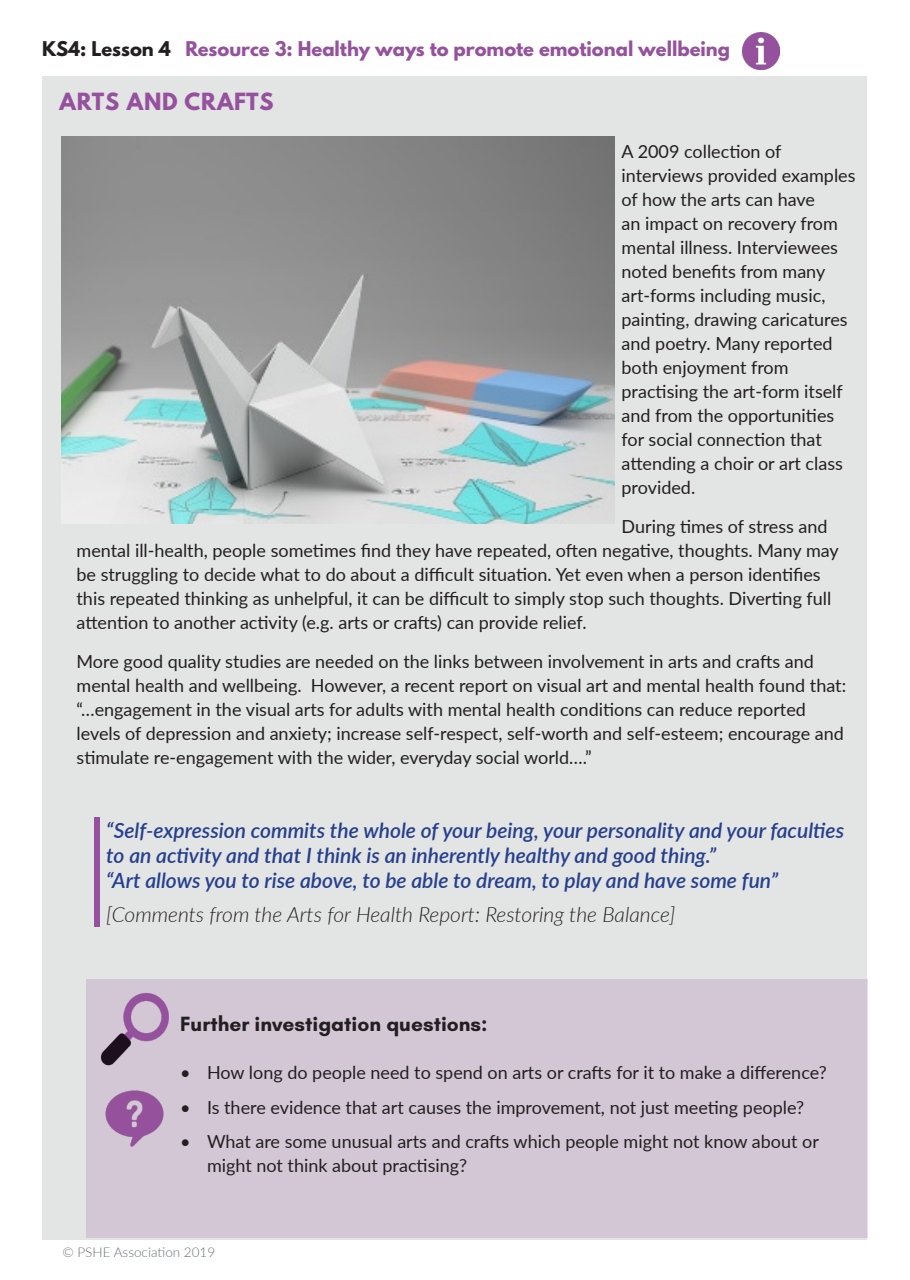
<style>
.page{position:relative;width:910px;height:1280px;background:#fff}
.page>*{position:absolute;margin:0;border:0;box-sizing:border-box;transform-origin:0 0}
.lato_body_spaced{font:italic 600 21px/25.2px "Lato";color:#253f8e}
.lato_body_spaced-2{font:italic 300 21px "Lato";color:#231f20}
.lato_body_spaced-3{font:700 21px "Glacial Indifference";color:#231f20}
.lato_body_spaced-4{font:700 21px "League Spartan";letter-spacing:.04em;color:#95519e}
.lato_body_spaced-5{font:18px/24px "Lato";color:#231f20}
.lato_body_spaced-6{font:700 18px "League Spartan";color:#95519e}
.t1{font:300 13.5px "Lato";color:#6a7074}
.s1{color:#231f20}
</style>
<div class="page">
<div style="left:43px;top:77px;width:824px;height:1162px;background:#e3e4e4"></div>
<img style="left:743px;top:32px;width:37px;height:37px">
<img style="left:62px;top:136px;width:552px;height:387px">
<div style="left:94px;top:817px;width:6px;height:109px;background:#95519e"></div>
<div style="left:86px;top:979px;width:781px;height:258px;background:#d3c7d6"></div>
<img style="left:105px;top:1090px;width:59px;height:57px">
<p class="lato_body_spaced-6" style="left:42px;top:35px;width:689px"><span class="s1">KS4: Lesson 4</span> Resource 3: Healthy ways to promote emotional wellbeing</p>
<p class="lato_body_spaced-4" style="left:60px;top:85px;width:215px">ARTS AND CRAFTS</p>
<p class="lato_body_spaced-5" style="left:622px;top:139px;width:236px">A 2009 collection of interviews provided examples of how the arts can have<br>an impact on recovery from mental illness. Interviewees noted benefits from many art-forms including music, painting, drawing caricatures and poetry. Many reported both enjoyment from practising the art-form itself and from the opportunities for social connection that attending a choir or art class provided.</p>
<p class="lato_body_spaced-5" style="left:77px;top:514px;width:764px;text-indent:545px">During times of stress and mental ill-health, people sometimes find they have repeated, often negative, thoughts. Many may be struggling to decide what to do about a difficult situation. Yet even when a person identifies this repeated thinking as unhelpful, it can be difficult to simply stop such thoughts. Diverting full attention to another activity (e.g. arts or crafts) can provide relief.</p>
<p class="lato_body_spaced-5" style="left:77px;top:649px;width:771px">More good quality studies are needed on the links between involvement in arts and crafts and mental health and wellbeing. However, a recent report on visual art and mental health found that:</p>
<p class="lato_body_spaced-5" style="left:77px;top:697px;width:769px">“…engagement in the visual arts for adults with mental health conditions can reduce reported levels of depression and anxiety; increase self-respect, self-worth and self-esteem; encourage and stimulate re-engagement with the wider, everyday social world….”</p>
<p class="lato_body_spaced" style="left:106px;top:816px;width:739px">“Self-expression commits the whole of your being, your personality and your faculties to an activity and that I think is an inherently healthy and good thing.”</p>
<p class="lato_body_spaced" style="left:106px;top:867px;width:673px">“Art allows you to rise above, to be able to dream, to play and have some fun”</p>
<p class="lato_body_spaced-2" style="left:106px;top:900px;width:570px">[Comments from the Arts for Health Report: Restoring the Balance]</p>
<p class="lato_body_spaced-3" style="left:180px;top:1011px;width:309px">Further investigation questions:</p>
<p class="lato_body_spaced-5" style="left:180px;top:1060px;width:648px">• How long do people need to spend on arts or crafts for it to make a difference?</p>
<p class="lato_body_spaced-5" style="left:180px;top:1094px;width:626px">• Is there evidence that art causes the improvement, not just meeting people?</p>
<p class="lato_body_spaced-5" style="left:207px;top:1129px;width:613px;text-indent:-27px">• What are some unusual arts and crafts which people might not know about or might not think about practising?</p>
<p class="t1" style="left:63px;top:1242px;width:154px">© PSHE Association 2019</p>
</div>
